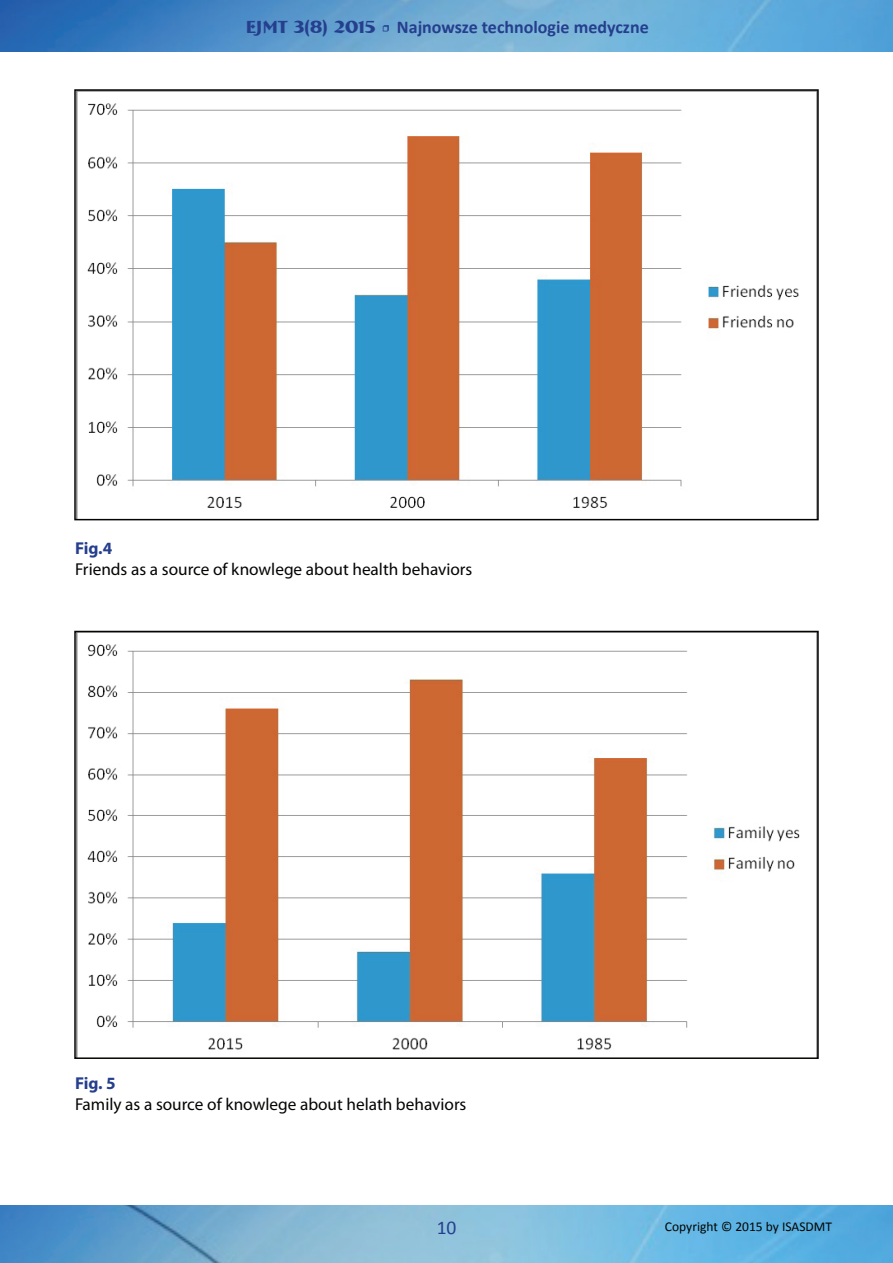
<style>
.page{position:relative;width:893px;height:1263px;background:#fff}
.page>*{position:absolute;margin:0;border:0;box-sizing:border-box;transform-origin:0 0}
.t1{font:19.5px "Calibri";color:#253f8e}
.t2{font:700 18px "Calibri";color:#253f8e}
.t3{font:17.25px "Myriad Pro";color:#040503}
.t4{font:700 17.25px "Myriad Pro";letter-spacing:-.01em;color:#253f8e}
.t5{font:13.5px "Calibri";color:#040503}
.s1{font-family:"Bremen BT"}
.s2{font-family:"Minion Pro";font-weight:400}
</style>
<div class="page">
<img style="left:0;top:0;width:893px;height:52px">
<img style="left:0;top:1205px;width:893px;height:58px">
<img style="left:77px;top:92px;width:722px;height:425px">
<div style="left:74px;top:89px;width:745px;height:431px;border:2px solid #040503"></div>
<img style="left:77px;top:634px;width:723px;height:422px">
<div style="left:74px;top:631px;width:745px;height:428px;border:2px solid #040503"></div>
<p class="t2" style="left:246px;top:15px;width:405px"><span class="s1">EJMT 3(8) 2015</span> <span class="s2">•</span> Najnowsze technologie medyczne</p>
<p class="t4" style="left:75px;top:536px;width:39px">Fig.4</p>
<p class="t3" style="left:75px;top:558px;width:399px">Friends as a source of knowlege about health behaviors</p>
<p class="t4" style="left:75px;top:1071px;width:42px">Fig. 5</p>
<p class="t3" style="left:75px;top:1093px;width:393px">Family as a source of knowlege about helath behaviors</p>
<p class="t1" style="left:437px;top:1215px;width:21px">10</p>
<p class="t5" style="left:665px;top:1218px;width:169px">Copyright © 2015 by ISASDMT</p>
</div>
